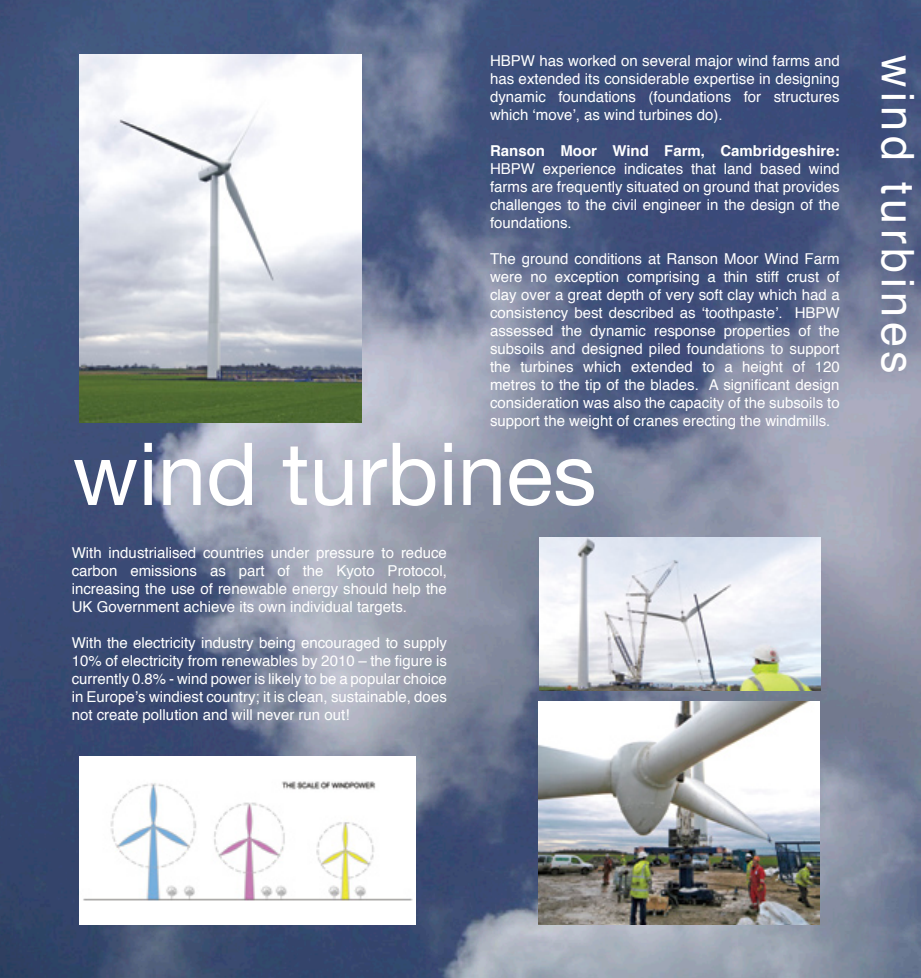
<style>
.page{position:relative;width:921px;height:978px;background:#fff}
.page>*{position:absolute;margin:0;border:0;box-sizing:border-box;transform-origin:0 0}
.t1{font:87px "Helvetica Neue";color:#fff}
.t2{font:45px "Helvetica";letter-spacing:.1em;color:#fff}
.t3{font:15px/18px "Helvetica";color:#fff;text-align:justify}
.t4{font:700 15px "Helvetica";color:#fff}
</style>
<div class="page">
<img style="left:1px;top:1px;width:919px;height:977px">
<img style="left:80px;top:55px;width:281px;height:367px">
<img style="left:538px;top:702px;width:281px;height:223px">
<img style="left:539px;top:538px;width:281px;height:153px">
<img style="left:80px;top:756px;width:335px;height:169px">
<p class="t3" style="left:490px;top:52px;width:351px">HBPW has worked on several major wind farms and has extended its considerable expertise in designing dynamic foundations (foundations for structures which ‘move’, as wind turbines do).</p>
<p class="t4" style="left:490px;top:138px;width:351px">Ranson Moor Wind Farm, Cambridgeshire:</p>
<p class="t3" style="left:490px;top:160px;width:351px">HBPW experience indicates that land based wind farms are frequently situated on ground that provides challenges to the civil engineer in the design of the foundations.</p>
<p class="t3" style="left:490px;top:250px;width:351px">The ground conditions at Ranson Moor Wind Farm were no exception comprising a thin stiff crust of clay over a great depth of very soft clay which had a consistency best described as ‘toothpaste’. HBPW assessed the dynamic response properties of the subsoils and designed piled foundations to support the turbines which extended to a height of 120 metres to the tip of the blades. A significant design consideration was also the capacity of the subsoils to support the weight of cranes erecting the windmills.</p>
<h1 class="t1" style="left:72px;top:422px;width:525px">wind turbines</h1>
<p class="t3" style="left:72px;top:544px;width:376px">With industrialised countries under pressure to reduce carbon emissions as part of the Kyoto Protocol, increasing the use of renewable energy should help the UK Government achieve its own individual targets.</p>
<p class="t3" style="left:72px;top:634px;width:376px">With the electricity industry being encouraged to supply 10% of electricity from renewables by 2010 – the figure is currently 0.8% - wind power is likely to be a popular choice in Europe’s windiest country; it is clean, sustainable, does not create pollution and will never run out!</p>
<h2 class="t2" style="left:932px;top:55px;width:321px;rotate:90deg">wind turbines</h2>
</div>
